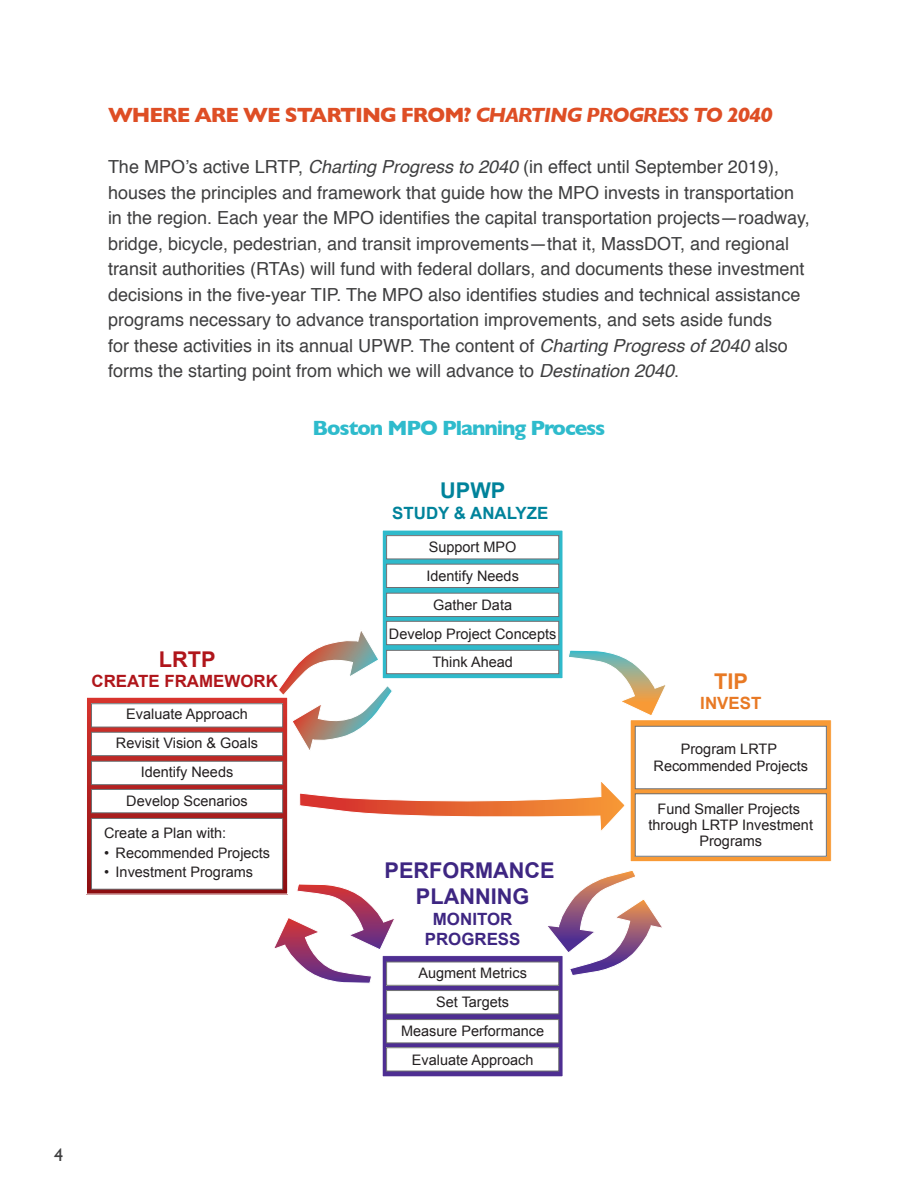
<style>
.page{position:relative;width:918px;height:1188px;background:#fff}
.page>*{position:absolute;margin:0;border:0;box-sizing:border-box;transform-origin:0 0}
.t1{font:700 21.75px/26.1px "Arial";color:#3e2682;text-align:center}
.t2{font:700 21.75px "Arial";color:#00839b}
.t3{font:700 21.75px "Arial";color:#b0161b}
.t4{font:700 21.75px "Arial";color:#e87924}
.t5{font:700 21px "Gill Sans";letter-spacing:-.05em;color:#de4e25}
.Figure{font:700 21px "Gill Sans";letter-spacing:-.05em;color:#2ebbcc}
.Text{font:18px/25.5px "Helvetica";color:#3e3e3f}
.t6{font:18px "Gill Sans";color:#3e3e3f}
.t7{font:700 16.95px/20.2px "Arial";color:#3e2682;text-align:center}
.t8{font:700 16.95px "Arial";color:#b0161b}
.t9{font:700 16.95px "Arial";color:#00839b}
.t10{font:700 16.95px "Arial";color:#e87924}
.t11{font:14.55px/29px "Arial";color:#231f20;text-align:center}
.s1{font-style:italic}
</style>
<div class="page">
<svg style="left:88px;top:699px;width:198px;height:193px;background:#b22927"></svg>
<div style="left:86px;top:697px;width:202px;height:197px;border:1px solid #fff"></div>
<div style="left:630px;top:720px;width:201px;height:142px;background:#f89a36"></div>
<div style="left:630px;top:720px;width:202px;height:142px;border:1px solid #fff"></div>
<svg style="left:384px;top:532px;width:177px;height:97px;background:#33b4c4"></svg>
<svg style="left:384px;top:957px;width:177px;height:118px;background:#50328f"></svg>
<div style="left:382px;top:955px;width:181px;height:122px;border:1px solid #fff"></div>
<div style="left:635px;top:794px;width:191px;height:62px;background:#fff"></div>
<div style="left:635px;top:793px;width:192px;height:64px;border:1px solid #6d6e71"></div>
<div style="left:635px;top:726px;width:191px;height:63px;background:#fff"></div>
<div style="left:635px;top:726px;width:192px;height:63px;border:1px solid #6d6e71"></div>
<div style="left:387px;top:536px;width:172px;height:23px;background:#fff"></div>
<div style="left:386px;top:535px;width:173px;height:24px;border:1px solid #6d6e71"></div>
<div style="left:387px;top:564px;width:172px;height:23px;background:#fff"></div>
<div style="left:386px;top:564px;width:173px;height:24px;border:1px solid #6d6e71"></div>
<div style="left:387px;top:593px;width:172px;height:24px;background:#fff"></div>
<div style="left:386px;top:593px;width:173px;height:24px;border:1px solid #6d6e71"></div>
<div style="left:387px;top:621px;width:172px;height:24px;background:#fff"></div>
<div style="left:386px;top:621px;width:173px;height:24px;border:1px solid #6d6e71"></div>
<div style="left:92px;top:704px;width:191px;height:23px;background:#fff"></div>
<div style="left:91px;top:703px;width:192px;height:24px;border:1px solid #6d6e71"></div>
<div style="left:92px;top:732px;width:191px;height:24px;background:#fff"></div>
<div style="left:91px;top:732px;width:192px;height:24px;border:1px solid #6d6e71"></div>
<div style="left:92px;top:761px;width:191px;height:24px;background:#fff"></div>
<div style="left:91px;top:761px;width:192px;height:24px;border:1px solid #6d6e71"></div>
<div style="left:92px;top:789px;width:191px;height:24px;background:#fff"></div>
<div style="left:91px;top:789px;width:192px;height:24px;border:1px solid #6d6e71"></div>
<div style="left:92px;top:818px;width:191px;height:71px;background:#fff"></div>
<div style="left:91px;top:818px;width:192px;height:71px;border:1px solid #6d6e71"></div>
<div style="left:387px;top:962px;width:172px;height:23px;background:#fff"></div>
<div style="left:386px;top:962px;width:173px;height:24px;border:1px solid #6d6e71"></div>
<div style="left:387px;top:991px;width:172px;height:23px;background:#fff"></div>
<div style="left:386px;top:990px;width:173px;height:24px;border:1px solid #6d6e71"></div>
<div style="left:387px;top:1020px;width:172px;height:23px;background:#fff"></div>
<div style="left:386px;top:1019px;width:173px;height:24px;border:1px solid #6d6e71"></div>
<div style="left:387px;top:1048px;width:172px;height:23px;background:#fff"></div>
<div style="left:386px;top:1047px;width:173px;height:24px;border:1px solid #6d6e71"></div>
<svg style="left:273px;top:884px;width:123px;height:100px"></svg>
<svg style="left:546px;top:870px;width:116px;height:106px"></svg>
<svg style="left:278px;top:629px;width:389px;height:204px"></svg>
<p class="t5" style="left:108px;top:99px;width:666px">WHERE ARE WE STARTING FROM? <span class="s1">CHARTING PROGRESS TO 2040</span></p>
<p class="Text" style="left:108px;top:155px;width:703px">The MPO’s active LRTP, <span class="s1">Charting Progress to 2040</span> (in effect until September 2019), houses the principles and framework that guide how the MPO invests in transportation in the region. Each year the MPO identifies the capital transportation projects—roadway, bridge, bicycle, pedestrian, and transit improvements—that it, MassDOT, and regional transit authorities (RTAs) will fund with federal dollars, and documents these investment decisions in the five-year TIP. The MPO also identifies studies and technical assistance programs necessary to advance transportation improvements, and sets aside funds<br>for these activities in its annual UPWP. The content of <span class="s1">Charting Progress of 2040</span> also forms the starting point from which we will advance to <span class="s1">Destination 2040</span>.</p>
<p class="Figure" style="left:313px;top:411px;width:294px">Boston MPO Planning Process</p>
<p class="t3" style="left:159px;top:645px;width:58px">LRTP</p>
<p class="t8" style="left:92px;top:670px;width:188px">CREATE FRAMEWORK</p>
<p class="t11" style="left:116px;top:700px;width:144px">Evaluate Approach<br>Revisit Vision &amp; Goals<br>Identify Needs<br>Develop Scenarios</p>
<p class="t11" style="left:104px;top:819px;width:124px">Create a Plan with:</p>
<p class="t11" style="left:104px;top:838px;width:168px">• Recommended Projects</p>
<p class="t11" style="left:104px;top:858px;width:151px">• Investment Programs</p>
<p class="t2" style="left:440px;top:476px;width:67px">UPWP</p>
<p class="t9" style="left:392px;top:501px;width:158px">STUDY &amp; ANALYZE</p>
<p class="t11" style="left:389px;top:532px;width:169px">Support MPO<br>Identify Needs<br>Gather Data<br>Develop Project Concepts<br>Think Ahead</p>
<p class="t1" style="left:385px;top:858px;width:172px">PERFORMANCE<br>PLANNING</p>
<p class="t7" style="left:425px;top:909px;width:97px">MONITOR<br>PROGRESS</p>
<p class="t11" style="left:401px;top:958px;width:145px">Augment Metrics<br>Set Targets<br>Measure Performance<br>Evaluate Approach</p>
<p class="t4" style="left:714px;top:667px;width:35px">TIP</p>
<p class="t10" style="left:700px;top:692px;width:63px">INVEST</p>
<p class="t11" style="left:654px;top:740px;width:156px;line-height:17.4px">Program LRTP<br>Recommended Projects</p>
<p class="t11" style="left:649px;top:801px;width:166px;line-height:15.8px">Fund Smaller Projects through LRTP Investment<br>Programs</p>
<p class="t6" style="left:54px;top:1145px;width:10px">4</p>
</div>
